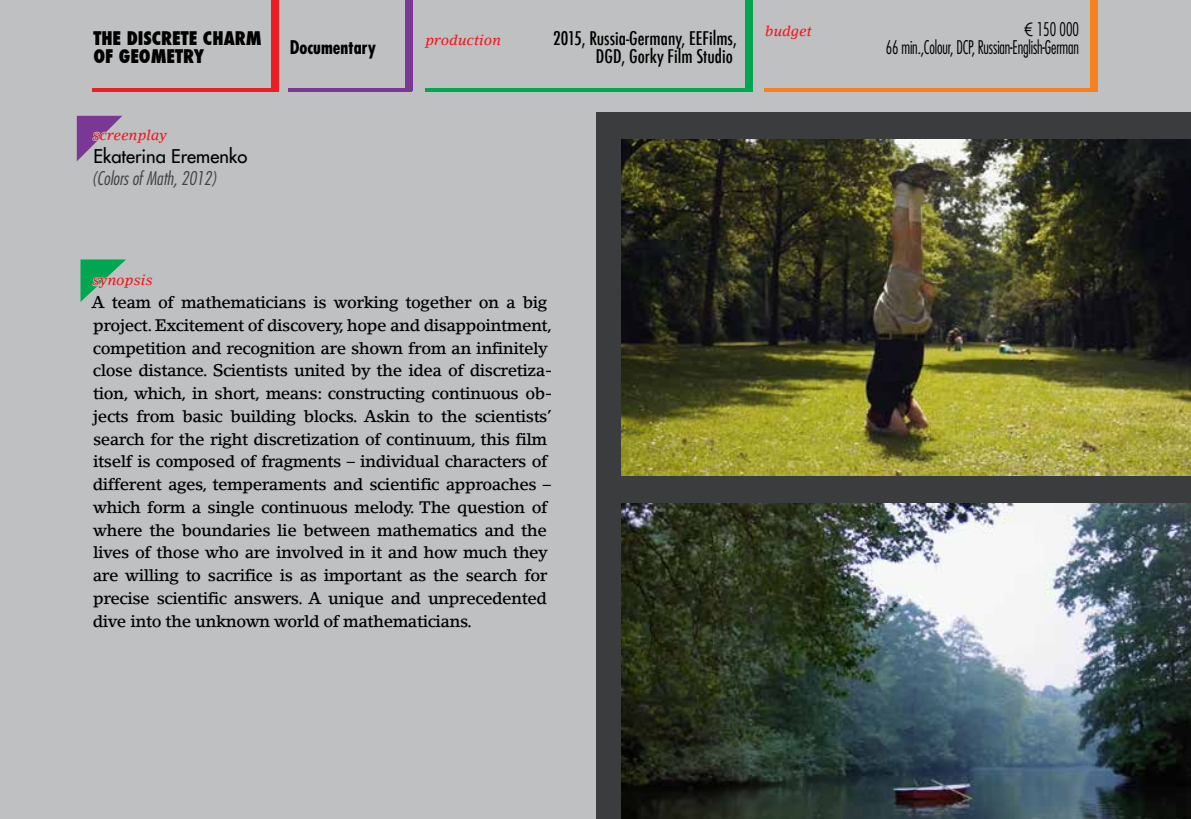
<style>
.page{position:relative;width:1191px;height:819px;background:#bfc0c1}
.page>*{position:absolute;margin:0;border:0;box-sizing:border-box;transform-origin:0 0}
.t1{font:500 condensed 18.38px/18.2px "Futura";color:#000;text-align:right}
.t2{font:300 condensed 18.38px/18.2px "Futura";letter-spacing:-.01em;color:#000;text-align:right;scale:.85 1}
.t3{font:800 condensed 18.38px/18.2px "Futura";color:#000}
.t4{font:italic 300 condensed 18.38px "Futura";color:#414042}
.t5{font:18.38px "Futura";color:#000}
.t6{font:700 condensed 18.38px "Futura";color:#000}
.t7{font:500 16.62px/22.8px "Lino Letter LT";letter-spacing:-.03em;color:#000}
.t8{font:italic 500 14.35px "Lino Letter LT";color:#ed1d24}
.s1{font-family:"Century Gothic";font-weight:400;font-stretch:normal}
</style>
<div class="page">
<div style="left:596px;top:113px;width:595px;height:706px;background:#3a3c3e"></div>
<div style="left:271px;top:0;width:7px;height:92px;background:#ed1d24"></div>
<div style="left:405px;top:0;width:7px;height:91px;background:#7a3795"></div>
<div style="left:746px;top:0;width:7px;height:92px;background:#00a651"></div>
<div style="left:1090px;top:0;width:7px;height:92px;background:#f58220"></div>
<hr style="left:93px;top:88px;width:182px;height:4px;background:#ed1d24">
<hr style="left:289px;top:88px;width:123px;height:4px;background:#7a3795">
<hr style="left:425px;top:88px;width:326px;height:4px;background:#00a651">
<hr style="left:764px;top:88px;width:330px;height:4px;background:#f58220">
<svg style="left:76px;top:115px;width:46px;height:46px"></svg>
<svg style="left:80px;top:259px;width:46px;height:43px"></svg>
<img style="left:621px;top:140px;width:570px;height:335px">
<img style="left:621px;top:504px;width:570px;height:315px">
<p class="t3" style="left:93px;top:29px;width:170px">THE DISCRETE CHARM<br>OF GEOMETRY</p>
<p class="t8" style="left:93px;top:126px;width:76px">screenplay</p>
<p class="t5" style="left:93px;top:144px;width:155px">Ekaterina Eremenko</p>
<p class="t4" style="left:91px;top:168px;width:127px">(Colors of Math, 2012)</p>
<p class="t6" style="left:290px;top:35px;width:88px">Documentary</p>
<p class="t8" style="left:425px;top:31px;width:77px">production</p>
<p class="t1" style="left:553px;top:29px;width:185px">2015, Russia-Germany, EEFilms,<br>DGD, Gorky Film Studio</p>
<p class="t8" style="left:765px;top:23px;width:48px">budget</p>
<p class="t2" style="left:885px;top:20px;width:229px"><span class="s1">€</span> 150 000<br>66 min.,Colour, DCP, Russian-English-German</p>
<p class="t8" style="left:93px;top:271px;width:62px">synopsis</p>
<p class="t7" style="left:91px;top:291px;width:462px">A team of mathematicians is working together on a big project. Excitement of discovery, hope and disappointment, competition and recognition are shown from an infinitely close distance. Scientists united by the idea of discretiza&shy;tion, which, in short, means: constructing continuous ob&shy;jects from basic building blocks. Askin to the scientists’ search for the right discretization of continuum, this film itself is composed of fragments – individual characters of different ages, temperaments and scientific approaches – which form a single continuous melody. The question of where the boundaries lie between mathematics and the lives of those who are involved in it and how much they are willing to sacrifice is as important as the search for precise scientific answers. A unique and unprecedented dive into the unknown world of mathematicians.</p>
</div>
